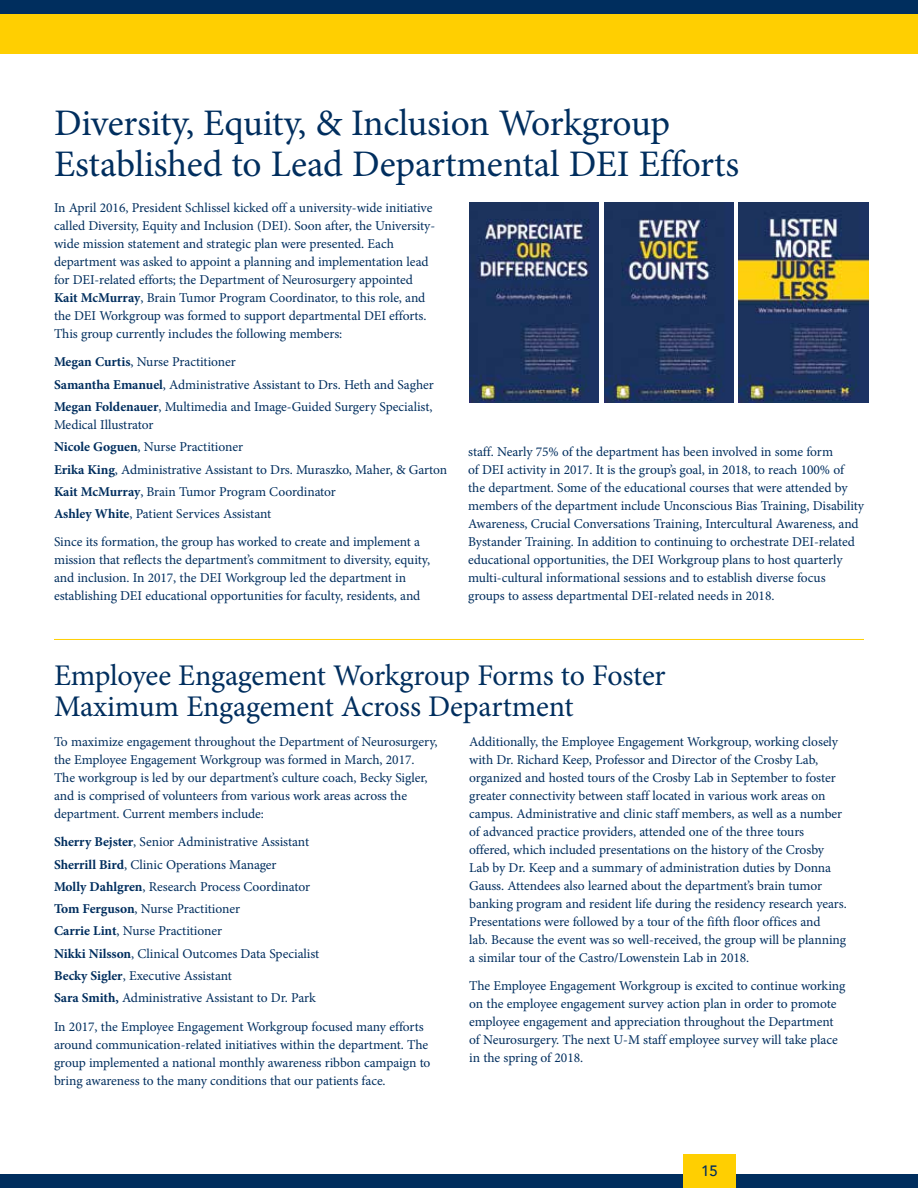
<style>
.page{position:relative;width:918px;height:1188px;background:#fff}
.page>*{position:absolute;margin:0;border:0;box-sizing:border-box;transform-origin:0 0}
.t1{font:37.5px/40.5px "Minion Pro";letter-spacing:-.005em;color:#002e5e}
.t2{font:30px/31.5px "Minion Pro";letter-spacing:-.01em;color:#002e5e}
.t3{font:500 15px "Avenir";color:#002e5e}
.t4{font:13.5px/18px "Minion Pro";letter-spacing:-.005em;color:#002e5e}
.s1{font-weight:700}
</style>
<div class="page">
<div style="left:0;top:0;width:918px;height:54px;background:#ffcf01"></div>
<div style="left:0;top:0;width:918px;height:14px;background:#002e5e"></div>
<div style="left:0;top:1174px;width:918px;height:14px;background:#002e5e"></div>
<div style="left:683px;top:1154px;width:53px;height:34px;background:#ffcf01"></div>
<hr style="left:54px;top:639px;width:810px;height:1px;background:#ffcf01">
<img style="left:469px;top:202px;width:130px;height:201px">
<img style="left:604px;top:202px;width:130px;height:201px">
<img style="left:739px;top:202px;width:130px;height:201px">
<h1 class="t1" style="left:54px;top:103px;width:687px">Diversity, Equity, &amp; Inclusion Workgroup<br>Established to Lead Departmental DEI Efforts</h1>
<p class="t4" style="left:54px;top:199px;width:383px">In April 2016, President Schlissel kicked off a university-wide initiative called Diversity, Equity and Inclusion (DEI). Soon after, the University&shy;wide mission statement and strategic plan were presented. Each department was asked to appoint a planning and implementation lead for DEI-related efforts; the Department of Neurosurgery appointed <span class="s1">Kait McMurray</span>, Brain Tumor Program Coordinator, to this role, and the DEI Workgroup was formed to support departmental DEI efforts.<br>This group currently includes the following members:</p>
<p class="t4" style="left:54px;top:351px;width:381px;line-height:22.4px"><span class="s1">Megan Curtis</span>, Nurse Practitioner<br><span class="s1">Samantha Emanuel</span>, Administrative Assistant to Drs. Heth and Sagher<br><span class="s1">Megan Foldenauer</span>, Multimedia and Image-Guided Surgery Specialist,</p>
<p class="t4" style="left:54px;top:414px;width:395px;line-height:22.4px">Medical Illustrator<br><span class="s1">Nicole Goguen</span>, Nurse Practitioner<br><span class="s1">Erika King</span>, Administrative Assistant to Drs. Muraszko, Maher, &amp; Garton <span class="s1">Kait McMurray</span>, Brain Tumor Program Coordinator<br><span class="s1">Ashley White</span>, Patient Services Assistant</p>
<p class="t4" style="left:54px;top:533px;width:378px">Since its formation, the group has worked to create and implement a mission that reflects the department’s commitment to diversity, equity, and inclusion. In 2017, the DEI Workgroup led the department in establishing DEI educational opportunities for faculty, residents, and</p>
<p class="t4" style="left:468px;top:443px;width:397px">staff. Nearly 75% of the department has been involved in some form<br>of DEI activity in 2017. It is the group’s goal, in 2018, to reach 100% of the department. Some of the educational courses that were attended by members of the department include Unconscious Bias Training, Disability Awareness, Crucial Conversations Training, Intercultural Awareness, and Bystander Training. In addition to continuing to orchestrate DEI-related educational opportunities, the DEI Workgroup plans to host quarterly multi-cultural informational sessions and to establish diverse focus groups to assess departmental DEI-related needs in 2018.</p>
<h2 class="t2" style="left:54px;top:659px;width:613px">Employee Engagement Workgroup Forms to Foster<br>Maximum Engagement Across Department</h2>
<p class="t4" style="left:54px;top:733px;width:385px">To maximize engagement throughout the Department of Neurosurgery, the Employee Engagement Workgroup was formed in March, 2017.<br>The workgroup is led by our department’s culture coach, Becky Sigler, and is comprised of volunteers from various work areas across the department. Current members include:</p>
<p class="t4" style="left:54px;top:831px;width:267px;line-height:22.4px"><span class="s1">Sherry Bejster</span>, Senior Administrative Assistant <span class="s1">Sherrill Bird</span>, Clinic Operations Manager<br><span class="s1">Molly Dahlgren</span>, Research Process Coordinator <span class="s1">Tom Ferguson</span>, Nurse Practitioner<br><span class="s1">Carrie Lint</span>, Nurse Practitioner<br><span class="s1">Nikki Nilsson</span>, Clinical Outcomes Data Specialist <span class="s1">Becky Sigler</span>, Executive Assistant<br><span class="s1">Sara Smith,</span> Administrative Assistant to Dr. Park</p>
<p class="t4" style="left:54px;top:1017px;width:378px">In 2017, the Employee Engagement Workgroup focused many efforts around communication-related initiatives within the department. The group implemented a national monthly awareness ribbon campaign to bring awareness to the many conditions that our patients face.</p>
<p class="t4" style="left:469px;top:733px;width:379px">Additionally, the Employee Engagement Workgroup, working closely with Dr. Richard Keep, Professor and Director of the Crosby Lab, organized and hosted tours of the Crosby Lab in September to foster greater connectivity between staff located in various work areas on campus. Administrative and clinic staff members, as well as a number of advanced practice providers, attended one of the three tours offered, which included presentations on the history of the Crosby Lab by Dr. Keep and a summary of administration duties by Donna Gauss. Attendees also learned about the department’s brain tumor banking program and resident life during the residency research years.<br>Presentations were followed by a tour of the fifth floor offices and<br>lab. Because the event was so well-received, the group will be planning a similar tour of the Castro/Lowenstein Lab in 2018.</p>
<p class="t4" style="left:469px;top:977px;width:378px">The Employee Engagement Workgroup is excited to continue working on the employee engagement survey action plan in order to promote employee engagement and appreciation throughout the Department of Neurosurgery. The next U-M staff employee survey will take place in the spring of 2018.</p>
<p class="t3" style="left:701px;top:1158px;width:18px">15</p>
</div>
